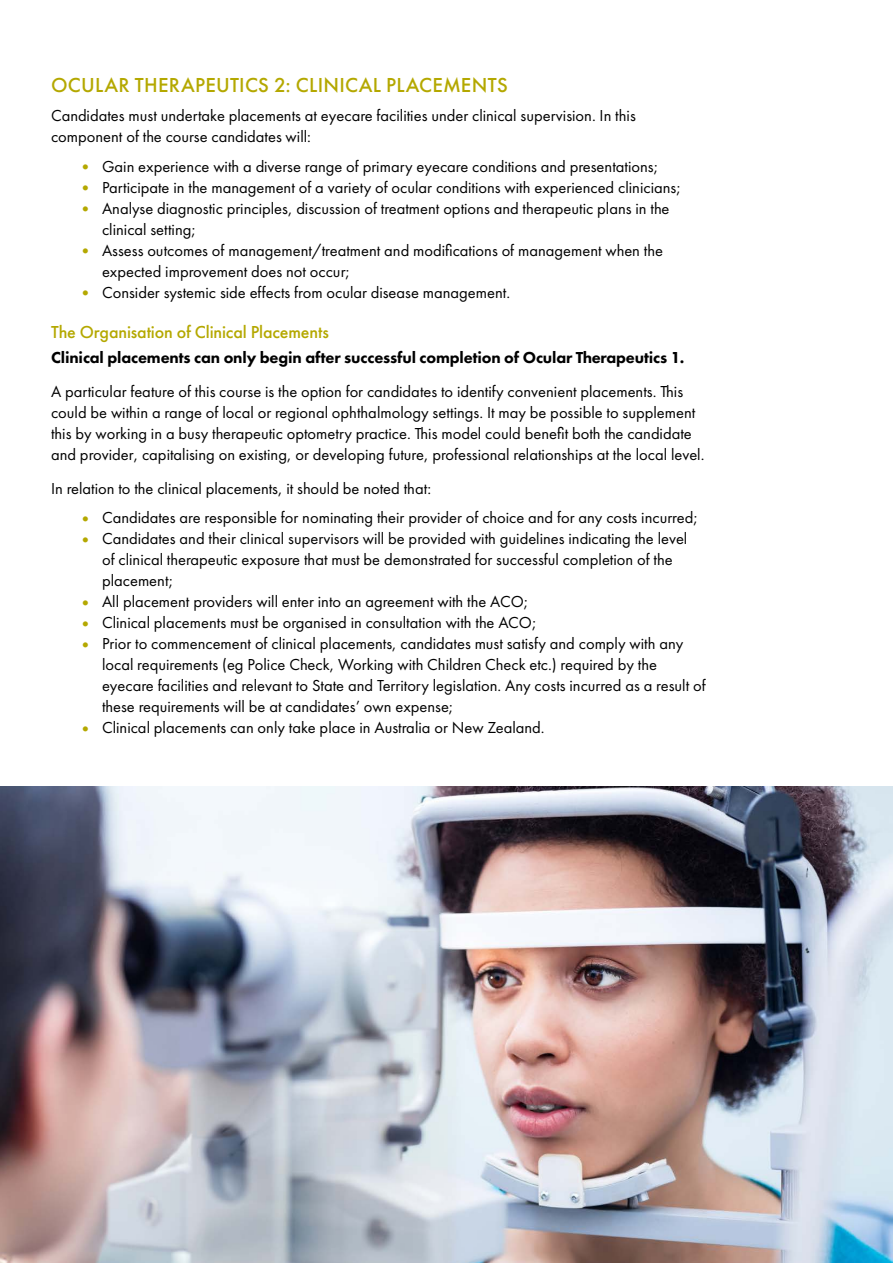
<style>
.page{position:relative;width:893px;height:1263px;background:#fff}
.page>*{position:absolute;margin:0;border:0;box-sizing:border-box;transform-origin:0 0}
.t1{font:500 21px "Futura PT";letter-spacing:.015em;color:#b4a800}
.t2{font:500 18px "Futura PT";letter-spacing:-.005em;color:#b4a800}
.t3{font:16.5px/21px "Futura PT";color:#000}
.t4{font:800 16.5px "Futura PT";letter-spacing:-.01em;color:#000}
.s1{font-weight:800;font-size:18px;color:#b4a800}
</style>
<div class="page">
<img style="left:0;top:787px;width:893px;height:476px">
<p class="t1" style="left:51px;top:72px;width:458px">OCULAR THERAPEUTICS 2: CLINICAL PLACEMENTS</p>
<p class="t3" style="left:51px;top:105px;width:586px">Candidates must undertake placements at eyecare facilities under clinical supervision. In this component of the course candidates will:</p>
<p class="t3" style="left:77px;top:155px;width:583px"><span class="s1">•</span> Gain experience with a diverse range of primary eyecare conditions and presentations;</p>
<p class="t3" style="left:77px;top:176px;width:606px"><span class="s1">•</span> Participate in the management of a variety of ocular conditions with experienced clinicians;</p>
<p class="t3" style="left:102px;top:197px;width:569px;text-indent:-26px"><span class="s1">•</span> Analyse diagnostic principles, discussion of treatment options and therapeutic plans in the clinical setting;</p>
<p class="t3" style="left:102px;top:239px;width:562px;text-indent:-26px"><span class="s1">•</span> Assess outcomes of management/treatment and modifications of management when the expected improvement does not occur;</p>
<p class="t3" style="left:77px;top:281px;width:435px"><span class="s1">•</span> Consider systemic side effects from ocular disease management.</p>
<p class="t2" style="left:51px;top:321px;width:279px">The Organisation of Clinical Placements</p>
<p class="t4" style="left:51px;top:347px;width:635px">Clinical placements can only begin after successful completion of Ocular Therapeutics 1.</p>
<p class="t3" style="left:51px;top:381px;width:655px">A particular feature of this course is the option for candidates to identify convenient placements. This could be within a range of local or regional ophthalmology settings. It may be possible to supplement this by working in a busy therapeutic optometry practice. This model could benefit both the candidate and provider, capitalising on existing, or developing future, professional relationships at the local level.</p>
<p class="t3" style="left:51px;top:478px;width:382px">In relation to the clinical placements, it should be noted that:</p>
<p class="t3" style="left:77px;top:507px;width:623px"><span class="s1">•</span> Candidates are responsible for nominating their provider of choice and for any costs incurred;</p>
<p class="t3" style="left:102px;top:528px;width:587px;text-indent:-26px"><span class="s1">•</span> Candidates and their clinical supervisors will be provided with guidelines indicating the level of clinical therapeutic exposure that must be demonstrated for successful completion of the placement;</p>
<p class="t3" style="left:77px;top:591px;width:453px"><span class="s1">•</span> All placement providers will enter into an agreement with the ACO;</p>
<p class="t3" style="left:77px;top:612px;width:462px"><span class="s1">•</span> Clinical placements must be organised in consultation with the ACO;</p>
<p class="t3" style="left:102px;top:633px;width:605px;text-indent:-26px"><span class="s1">•</span> Prior to commencement of clinical placements, candidates must satisfy and comply with any local requirements (eg Police Check, Working with Children Check etc.) required by the eyecare facilities and relevant to State and Territory legislation. Any costs incurred as a result of these requirements will be at candidates’ own expense;</p>
<p class="t3" style="left:77px;top:717px;width:470px"><span class="s1">•</span> Clinical placements can only take place in Australia or New Zealand.</p>
</div>
